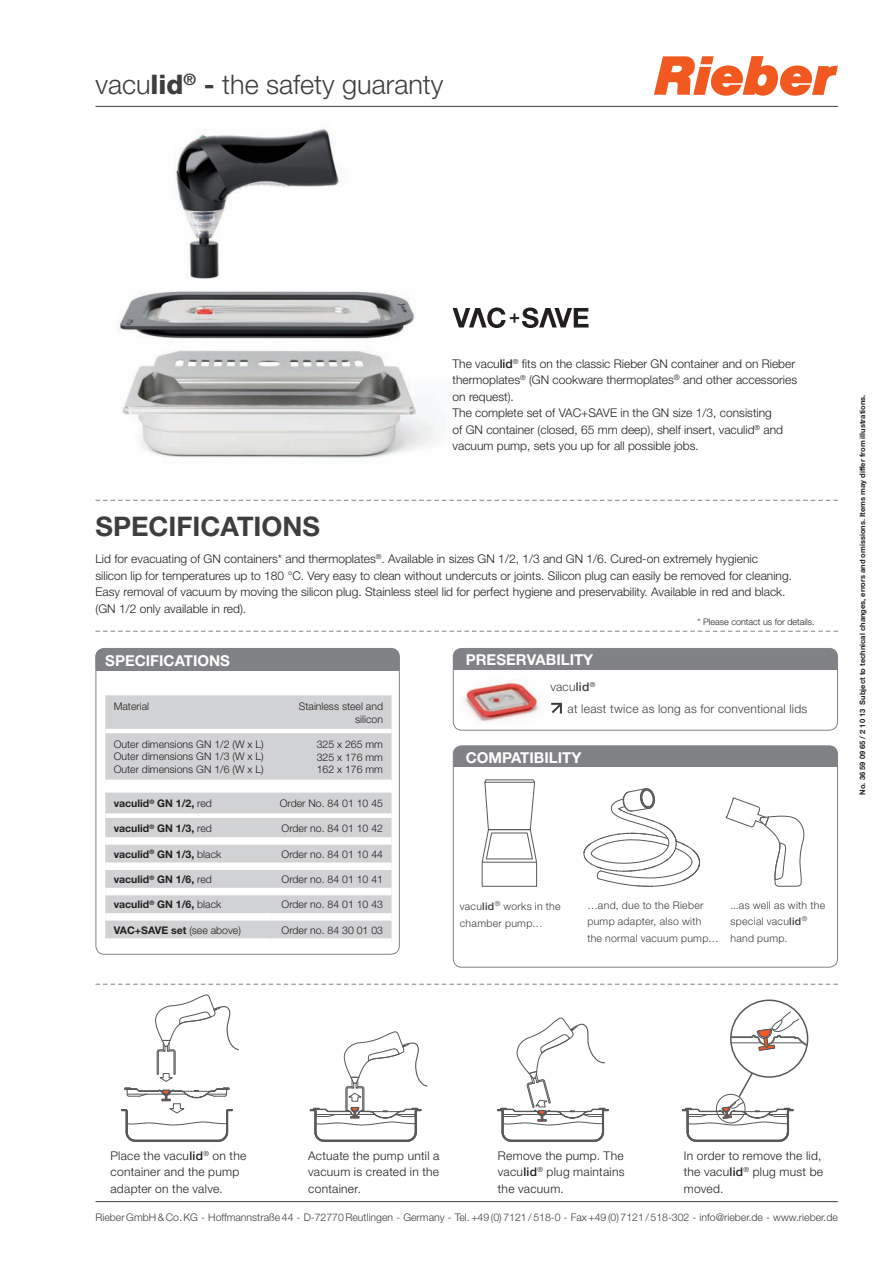
<style>
.page{position:relative;width:893px;height:1263px;background:#fff}
.page>*{position:absolute;margin:0;border:0;box-sizing:border-box;transform-origin:0 0}
.t1{font:300 27px "Helvetica Neue";color:#3e3e3f}
.t2{font:700 27px "Helvetica Neue";color:#3e3e3f}
.t3{font:700 15px "Helvetica Neue";color:#fff}
.t4{font:300 12px/16.5px "Helvetica Neue";color:#231f20}
.t5{font:300 12px/16.5px "Helvetica Neue";letter-spacing:.025em;color:#231f20}
.t6{font:300 12px/21.1px "Helvetica Neue";letter-spacing:.025em;color:#3e3e3f}
.t7{font:300 10.5px/16.5px "Helvetica Neue";letter-spacing:.015em;color:#3e3e3f}
.t8{font:300 10.5px/12.6px "Helvetica Neue";color:#231f20;text-align:justify}
.t9{font:700 10.5px "Helvetica Neue";color:#231f20}
.t10{font:300 9px "Helvetica Neue";color:#231f20}
.t11{font:700 7.5px "Helvetica Neue";color:#231f20}
.s1{font-weight:800}
.s2{font-weight:700}
.s3{font-weight:500}
.s4{font-weight:300}
</style>
<div class="page">
<svg style="left:654px;top:56px;width:183px;height:40px"></svg>
<hr style="left:95px;top:106px;width:742px;height:1px;background:#3e3e3f">
<hr style="left:95px;top:1201px;width:742px;height:1px;background:#3e3e3f">
<svg style="left:95px;top:500px;width:742px;height:1px"></svg>
<img style="left:117px;top:129px;width:383px;height:329px">
<svg style="left:95px;top:631px;width:742px;height:1px"></svg>
<svg style="left:95px;top:984px;width:742px;height:1px"></svg>
<div style="left:95px;top:648px;width:304px;height:28px;background:#808285;border-radius:9px"></div>
<div style="left:95px;top:671px;width:304px;height:17px;background:#fff"></div>
<svg style="left:105px;top:695px;width:286px;height:243px;background:#d2d3d4"></svg>
<svg style="left:105px;top:784px;width:286px;height:4px"></svg>
<hr style="left:105px;top:729px;width:286px;height:4px;background:#fff">
<hr style="left:105px;top:780px;width:286px;height:4px;background:#fff">
<div style="left:105px;top:788px;width:286px;height:5px;background:#fff"></div>
<div style="left:105px;top:813px;width:166px;height:5px;background:#fff"></div>
<div style="left:271px;top:813px;width:120px;height:5px;background:#fff"></div>
<div style="left:105px;top:837px;width:286px;height:8px;background:#fff"></div>
<div style="left:105px;top:863px;width:286px;height:7px;background:#fff"></div>
<div style="left:105px;top:888px;width:286px;height:7px;background:#fff"></div>
<div style="left:105px;top:913px;width:166px;height:8px;background:#fff"></div>
<div style="left:271px;top:913px;width:120px;height:8px;background:#fff"></div>
<div style="left:95px;top:648px;width:304px;height:307px;border:1px solid #808285;border-radius:9px"></div>
<div style="left:453px;top:648px;width:384px;height:34px;background:#808285;border-radius:9px"></div>
<div style="left:453px;top:670px;width:384px;height:21px;background:#fff"></div>
<div style="left:453px;top:648px;width:384px;height:83px;border:1px solid #808285;border-radius:9px"></div>
<svg style="left:551px;top:702px;width:11px;height:12px"></svg>
<img style="left:464px;top:682px;width:76px;height:41px">
<div style="left:453px;top:746px;width:384px;height:34px;background:#808285;border-radius:9px"></div>
<div style="left:453px;top:768px;width:384px;height:20px;background:#fff"></div>
<div style="left:453px;top:745px;width:384px;height:223px;border:1px solid #808285;border-radius:9px"></div>
<svg style="left:452px;top:308px;width:136px;height:20px"></svg>
<svg style="left:497px;top:1017px;width:112px;height:125px"></svg>
<svg style="left:682px;top:1071px;width:111px;height:71px"></svg>
<svg style="left:730px;top:1011px;width:77px;height:40px"></svg>
<svg style="left:309px;top:1031px;width:119px;height:111px"></svg>
<svg style="left:121px;top:994px;width:118px;height:148px"></svg>
<svg style="left:725px;top:797px;width:80px;height:90px"></svg>
<svg style="left:583px;top:788px;width:117px;height:99px"></svg>
<div style="left:481px;top:862px;width:56px;height:25px;border:1px solid #57585a"></div>
<svg style="left:481px;top:779px;width:56px;height:84px"></svg>
<h1 class="t1" style="left:95px;top:75px;width:349px">vacu<span class="s1">lid</span><sup>®</sup> <span class="s2">-</span> the safety guaranty</h1>
<p class="t4" style="left:452px;top:356px;width:346px">The vacu<span class="s3">lid</span><sup>®</sup> fits on the classic Rieber GN container and on Rieber thermoplates<sup>®</sup> (GN cookware thermoplates<sup>®</sup> and other accessories on request).<br>The complete set of VAC+SAVE in the GN size 1/3, consisting<br>of GN container (closed, 65 mm deep), shelf insert, vaculid<sup>®</sup> and vacuum pump, sets you up for all possible jobs.</p>
<h1 class="t2" style="left:95px;top:517px;width:226px">SPECIFICATIONS</h1>
<p class="t4" style="left:95px;top:552px;width:698px">Lid for evacuating of GN containers* and thermoplates<sup>®</sup>. Available in sizes GN 1/2, 1/3 and GN 1/6. Cured-on extremely hygienic silicon lip for temperatures up to 180 °C. Very easy to clean without undercuts or joints. Silicon plug can easily be removed for cleaning.<br>Easy removal of vacuum by moving the silicon plug. Stainless steel lid for perfect hygiene and preservability. Available in red and black. (GN 1/2 only available in red).</p>
<p class="t3" style="left:105px;top:655px;width:126px">SPECIFICATIONS</p>
<p class="t8" style="left:114px;top:701px;width:37px">Material</p>
<p class="t8" style="left:299px;top:701px;width:86px;text-align:right">Stainless steel and silicon</p>
<p class="t8" style="left:114px;top:739px;width:151px">Outer dimensions GN 1/2 (W x L)<br>Outer dimensions GN 1/3 (W x L)<br>Outer dimensions GN 1/6 (W x L)</p>
<p class="t8" style="left:317px;top:739px;width:68px">325 x 265 mm 325 x 176 mm 162 x 176 mm</p>
<p class="t9" style="left:114px;top:800px;width:100px">vaculid<sup>®</sup> GN 1/2, <span class="s4">red</span></p>
<p class="t8" style="left:280px;top:798px;width:105px">Order No. 84 01 10 45</p>
<p class="t9" style="left:114px;top:825px;width:100px">vaculid<sup>®</sup> GN 1/3, <span class="s4">red</span></p>
<p class="t8" style="left:281px;top:823px;width:103px">Order no. 84 01 10 42</p>
<p class="t9" style="left:114px;top:850px;width:109px">vaculid<sup>®</sup> GN 1/3, <span class="s4">black</span></p>
<p class="t8" style="left:281px;top:849px;width:103px">Order no. 84 01 10 44</p>
<p class="t9" style="left:114px;top:875px;width:100px">vaculid<sup>®</sup> GN 1/6, <span class="s4">red</span></p>
<p class="t8" style="left:281px;top:874px;width:103px">Order no. 84 01 10 41</p>
<p class="t9" style="left:114px;top:901px;width:109px">vaculid<sup>®</sup> GN 1/6, <span class="s4">black</span></p>
<p class="t8" style="left:281px;top:899px;width:103px">Order no. 84 01 10 43</p>
<p class="t9" style="left:114px;top:926px;width:129px">VAC+SAVE set <span class="s4">(see above)</span></p>
<p class="t8" style="left:281px;top:925px;width:103px">Order no. 84 30 01 03</p>
<p class="t10" style="left:697px;top:619px;width:119px">* Please contact us for details.</p>
<p class="t3" style="left:466px;top:654px;width:129px">PRESERVABILITY</p>
<p class="t6" style="left:567px;top:678px;width:241px;text-indent:-17px">vacu<span class="s3">lid</span><sup>®<br></sup>at least twice as long as for conventional lids</p>
<p class="t3" style="left:466px;top:752px;width:117px">COMPATIBILITY</p>
<p class="t7" style="left:460px;top:899px;width:102px">vacu<span class="s3">lid</span><sup>®</sup> works in the chamber pump…</p>
<p class="t7" style="left:587px;top:898px;width:133px">…and, due to the Rieber pump adapter, also with<br>the normal vacuum pump…</p>
<p class="t7" style="left:730px;top:898px;width:96px">...as well as with the special vacu<span class="s3">lid</span><sup>® </sup>hand pump.</p>
<p class="t11" style="left:859px;top:795px;width:401px;rotate:-90deg">No. 36 59 09 65 / 2 10 13 Subject to technical changes, errors and omissions. Items may differ from illustrations.</p>
<p class="t5" style="left:110px;top:1148px;width:137px">Place the vacu<span class="s3">lid</span><sup>®</sup> on the container and the pump adapter on the valve.</p>
<p class="t4" style="left:308px;top:1148px;width:133px;text-align:justify">Actuate the pump until a vacuum is created in the container.</p>
<p class="t4" style="left:498px;top:1148px;width:128px;text-align:justify">Remove the pump. The vacu<span class="s3">lid</span><sup>®</sup> plug maintains the vacuum.</p>
<p class="t5" style="left:683px;top:1148px;width:141px">In order to remove the lid, the vacu<span class="s3">lid</span><sup>®</sup> plug must be moved.</p>
<p class="t7" style="left:95px;top:1210px;width:743px">Rieber GmbH &amp; Co. KG - Hoffmannstraße 44 - D-72770 Reutlingen - Germany - Tel. +49 (0) 7121 / 518-0 - Fax +49 (0) 7121 / 518-302 - info@rieber.de - www.rieber.de</p>
</div>
